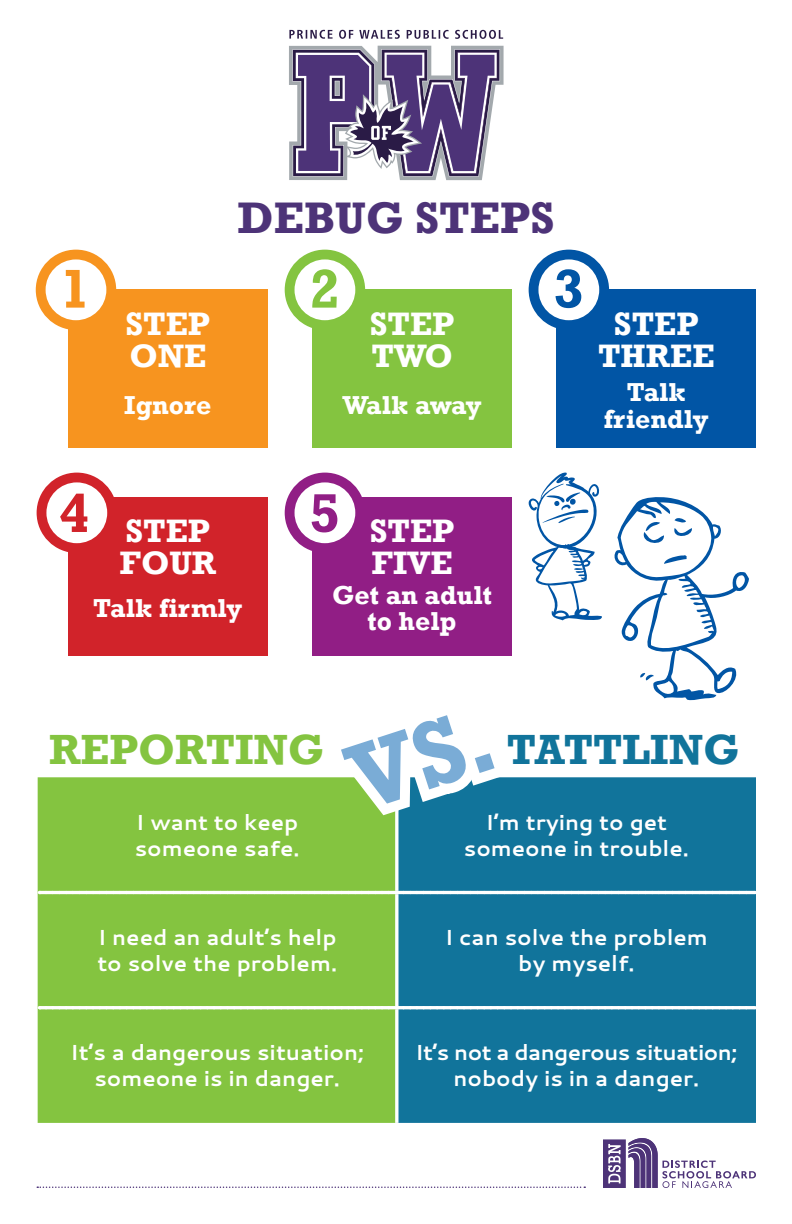
<style>
.page{position:relative;width:792px;height:1224px;background:#fff}
.page>*{position:absolute;margin:0;border:0;box-sizing:border-box;transform-origin:0 0}
.t1{font:700 55.5px "Rockwell";color:#f7941f}
.t2{font:700 55.5px "Rockwell";color:#84c440}
.t3{font:700 55.5px "Rockwell";color:#0155a5}
.t4{font:700 55.5px "Rockwell";color:#d1232a}
.t5{font:700 55.5px "Rockwell";color:#911e85}
.BODY_COPY{font:700 45.3px "Rockwell";color:#4d3378}
.BODY_COPY-2{font:700 43.3px "Rockwell";color:#84c440}
.BODY_COPY-3{font:700 43.3px "Rockwell";color:#11749b}
.t6{font:700 33.3px/31.6px "Rockwell";color:#fff}
.t7{font:700 26.6px/26.6px "Rockwell";color:#fff;text-align:center}
.t8{font:700 26.6px "Rockwell";letter-spacing:-.02em;color:#fff}
.t9{font:700 21.7px/26px "Cantarell";color:#fff;text-align:center}
.t10{font:700 21.7px/26px "Cantarell";letter-spacing:-.025em;color:#fff;text-align:center}
</style>
<div class="page">
<div style="left:68px;top:289px;width:200px;height:159px;background:#f7941f"></div>
<div style="left:312px;top:289px;width:200px;height:159px;background:#84c440"></div>
<div style="left:557px;top:289px;width:199px;height:159px;background:#0155a5"></div>
<div style="left:36px;top:250px;width:80px;height:80px;background:#f7941f;border-radius:50%"></div>
<div style="left:46px;top:259px;width:60px;height:61px;background:#fff;border-radius:50%"></div>
<div style="left:285px;top:250px;width:80px;height:80px;background:#84c440;border-radius:50%"></div>
<div style="left:295px;top:259px;width:60px;height:61px;background:#fff;border-radius:50%"></div>
<div style="left:529px;top:250px;width:80px;height:80px;background:#0155a5;border-radius:50%"></div>
<div style="left:538px;top:259px;width:61px;height:61px;background:#fff;border-radius:50%"></div>
<div style="left:68px;top:497px;width:200px;height:159px;background:#d1232a"></div>
<div style="left:37px;top:473px;width:80px;height:80px;background:#d1232a;border-radius:50%"></div>
<div style="left:46px;top:482px;width:61px;height:61px;background:#fff;border-radius:50%"></div>
<div style="left:312px;top:497px;width:200px;height:159px;background:#911e85"></div>
<div style="left:285px;top:473px;width:80px;height:80px;background:#911e85;border-radius:50%"></div>
<div style="left:295px;top:482px;width:60px;height:61px;background:#fff;border-radius:50%"></div>
<div style="left:38px;top:777px;width:357px;height:346px;background:#84c440"></div>
<div style="left:399px;top:777px;width:357px;height:346px;background:#11749b"></div>
<hr style="left:39px;top:891px;width:358px;height:3px;background:#fff">
<hr style="left:39px;top:1006px;width:358px;height:3px;background:#fff">
<svg style="left:395px;top:840px;width:4px;height:51px"></svg>
<svg style="left:395px;top:894px;width:4px;height:112px"></svg>
<svg style="left:395px;top:1009px;width:4px;height:114px"></svg>
<svg style="left:399px;top:891px;width:356px;height:3px"></svg>
<svg style="left:399px;top:1006px;width:356px;height:3px"></svg>
<svg style="left:614px;top:497px;width:135px;height:204px"></svg>
<svg style="left:528px;top:472px;width:74px;height:148px"></svg>
<svg style="left:37px;top:1186px;width:548px;height:2px"></svg>
<svg style="left:603px;top:1138px;width:153px;height:50px"></svg>
<svg style="left:289px;top:30px;width:44px;height:9px"></svg>
<svg style="left:339px;top:30px;width:14px;height:9px"></svg>
<svg style="left:359px;top:30px;width:41px;height:9px"></svg>
<svg style="left:407px;top:30px;width:42px;height:9px"></svg>
<svg style="left:455px;top:30px;width:48px;height:9px"></svg>
<svg style="left:289px;top:46px;width:215px;height:134px"></svg>
<svg style="left:316px;top:777px;width:204px;height:63px"></svg>
<p class="BODY_COPY" style="left:238px;top:190px;width:318px">DEBUG STEPS</p>
<p class="t1" style="left:60px;top:255px;width:32px">1</p>
<p class="t2" style="left:310px;top:255px;width:32px">2</p>
<p class="t3" style="left:554px;top:255px;width:32px">3</p>
<p class="t6" style="left:126px;top:308px;width:86px">STEP<br>ONE</p>
<p class="t6" style="left:370px;top:308px;width:86px">STEP<br>TWO</p>
<p class="t7" style="left:124px;top:392px;width:89px">Ignore</p>
<p class="t8" style="left:343px;top:389px;width:140px">Walk away</p>
<p class="t6" style="left:598px;top:308px;width:118px;text-align:center">STEP<br>THREE</p>
<p class="t7" style="left:604px;top:379px;width:106px">Talk friendly</p>
<p class="t4" style="left:59px;top:480px;width:32px">4</p>
<p class="t5" style="left:310px;top:480px;width:32px">5</p>
<p class="t6" style="left:119px;top:515px;width:98px">STEP<br>FOUR</p>
<p class="t6" style="left:370px;top:515px;width:86px">STEP<br>FIVE</p>
<p class="t7" style="left:332px;top:582px;width:161px">Get an adult to help</p>
<p class="t7" style="left:93px;top:595px;width:151px">Talk firmly</p>
<p class="BODY_COPY-2" style="left:49px;top:723px;width:277px">REPORTING</p>
<p class="BODY_COPY-3" style="left:507px;top:723px;width:234px">TATTLING</p>
<p class="t9" style="left:135px;top:809px;width:166px;text-align:left">I want to keep someone safe.</p>
<p class="t9" style="left:464px;top:809px;width:227px">I’m trying to get someone in trouble.</p>
<p class="t9" style="left:98px;top:924px;width:240px">I need an adult’s help</p>
<p class="t9" style="left:97px;top:950px;width:241px">to solve the problem.</p>
<p class="t9" style="left:445px;top:924px;width:265px">I can solve the problem by myself.</p>
<p class="t9" style="left:70px;top:1039px;width:296px">It’s a dangerous situation; someone is in danger.</p>
<p class="t10" style="left:415px;top:1039px;width:324px">It’s not a dangerous situation; nobody is in a danger.</p>
</div>
